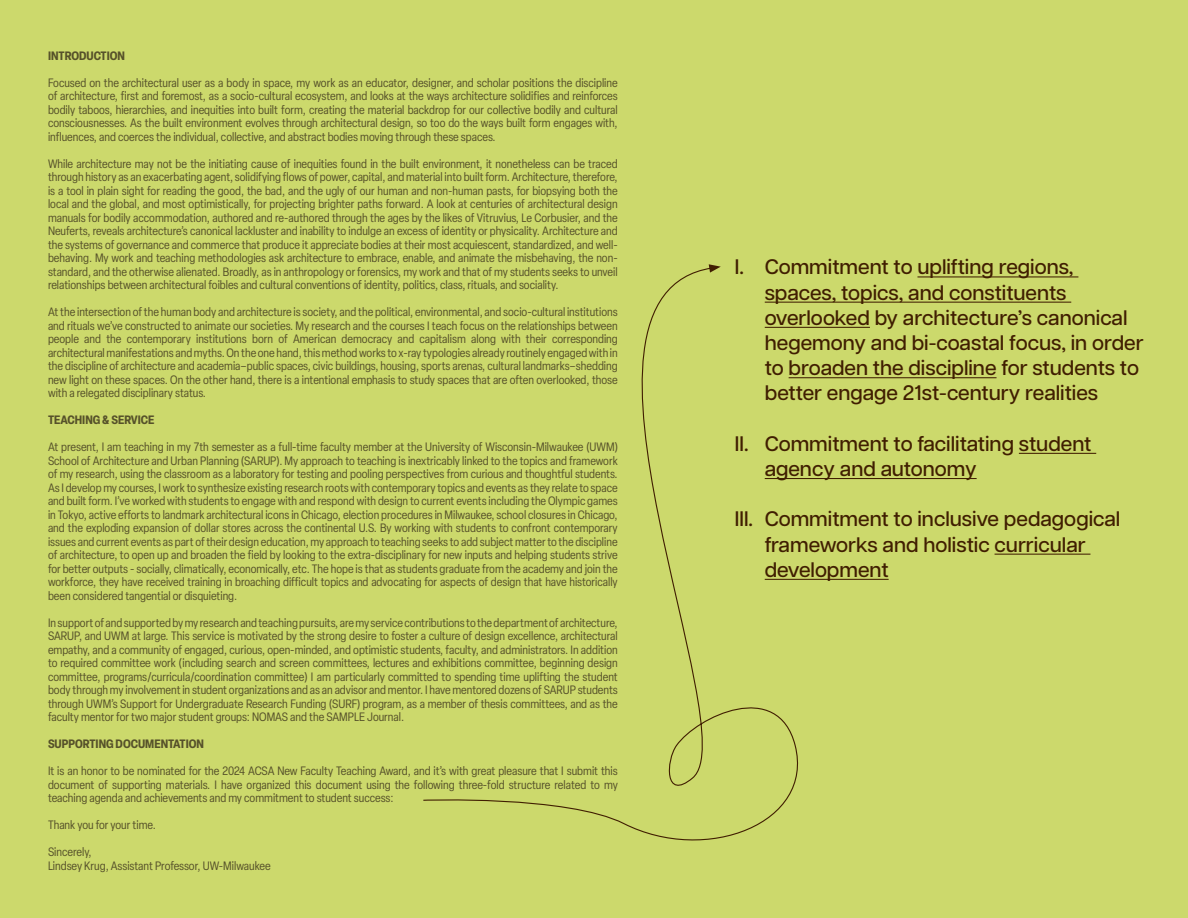
<style>
.page{position:relative;width:1188px;height:918px;background:#ccd96c}
.page>*{position:absolute;margin:0;border:0;box-sizing:border-box;transform-origin:0 0}
.t1{font:500 21px/25.2px "Articulat CF";color:#401e01}
.t2{font:condensed 12px/13.5px "Elza";color:#56512a;text-align:justify}
.t3{font:700 condensed 12px "Elza";color:#56512a}
</style>
<div class="page">
<hr style="left:917px;top:276px;width:161px;height:1px;background:#401e01">
<hr style="left:765px;top:302px;width:306px;height:1px;background:#401e01">
<hr style="left:765px;top:327px;width:105px;height:1px;background:#401e01">
<hr style="left:789px;top:377px;width:208px;height:1px;background:#401e01">
<hr style="left:1019px;top:453px;width:77px;height:1px;background:#401e01">
<hr style="left:765px;top:478px;width:212px;height:1px;background:#401e01">
<hr style="left:995px;top:554px;width:95px;height:1px;background:#401e01">
<hr style="left:765px;top:579px;width:124px;height:1px;background:#401e01">
<svg style="left:423px;top:268px;width:392px;height:573px"></svg>
<svg style="left:709px;top:264px;width:12px;height:9px"></svg>
<p class="t3" style="left:48px;top:47px;width:79px">INTRODUCTION</p>
<p class="t2" style="left:48px;top:75px;width:571px">Focused on the architectural user as a body in space, my work as an educator, designer, and scholar positions the discipline of architecture, first and foremost, as a socio-cultural ecosystem, and looks at the ways architecture solidifies and reinforces bodily taboos, hierarchies, and inequities into built form, creating the material backdrop for our collective bodily and cultural consciousnesses. As the built environment evolves through architectural design, so too do the ways built form engages with, influences, and coerces the individual, collective, and abstract bodies moving through these spaces.</p>
<p class="t2" style="left:48px;top:156px;width:571px">While architecture may not be the initiating cause of inequities found in the built environment, it nonetheless can be traced through history as an exacerbating agent, solidifying flows of power, capital, and material into built form. Architecture, therefore, is a tool in plain sight for reading the good, the bad, and the ugly of our human and non-human pasts, for biopsying both the local and the global, and most optimistically, for projecting brighter paths forward. A look at centuries of architectural design manuals for bodily accommodation, authored and re-authored through the ages by the likes of Vitruvius, Le Corbusier, and the Neuferts, reveals architecture’s canonical lackluster and inability to indulge an excess of identity or physicality. Architecture and the systems of governance and commerce that produce it appreciate bodies at their most acquiescent, standardized, and well&shy;behaving. My work and teaching methodologies ask architecture to embrace, enable, and animate the misbehaving, the non&shy;standard, and the otherwise alienated. Broadly, as in anthropology or forensics, my work and that of my students seeks to unveil relationships between architectural foibles and cultural conventions of identity, politics, class, rituals, and sociality.</p>
<p class="t2" style="left:48px;top:305px;width:571px">At the intersection of the human body and architecture is society, and the political, environmental, and socio-cultural institutions and rituals we’ve constructed to animate our societies. My research and the courses I teach focus on the relationships between people and the contemporary institutions born of American democracy and capitalism along with their corresponding architectural manifestations and myths. On the one hand, this method works to x-ray typologies already routinely engaged with in the discipline of architecture and academia–public spaces, civic buildings, housing, sports arenas, cultural landmarks–shedding new light on these spaces. On the other hand, there is a intentional emphasis to study spaces that are often overlooked, those with a relegated disciplinary status.</p>
<p class="t3" style="left:48px;top:412px;width:108px">TEACHING &amp; SERVICE</p>
<p class="t2" style="left:48px;top:440px;width:571px">At present, I am teaching in my 7th semester as a full-time faculty member at the University of Wisconsin-Milwaukee (UWM)<br>School of Architecture and Urban Planning (SARUP). My approach to teaching is inextricably linked to the topics and framework of my research, using the classroom as a laboratory for testing and pooling perspectives from curious and thoughtful students.<br>As I develop my courses, I work to synthesize existing research roots with contemporary topics and events as they relate to space and built form. I’ve worked with students to engage with and respond with design to current events including the Olympic games in Tokyo, active efforts to landmark architectural icons in Chicago, election procedures in Milwaukee, school closures in Chicago, and the exploding expansion of dollar stores across the continental U.S. By working with students to confront contemporary issues and current events as part of their design education, my approach to teaching seeks to add subject matter to the discipline of architecture, to open up and broaden the field by looking to the extra-disciplinary for new inputs and helping students strive for better outputs - socially, climatically, economically, etc. The hope is that as students graduate from the academy and join the workforce, they have received training in broaching difficult topics and advocating for aspects of design that have historically been considered tangential or disquieting.</p>
<p class="t2" style="left:48px;top:615px;width:571px">In support of and supported by my research and teaching pursuits, are my service contributions to the department of architecture, SARUP, and UWM at large. This service is motivated by the strong desire to foster a culture of design excellence, architectural empathy, and a community of engaged, curious, open-minded, and optimistic students, faculty, and administrators. In addition to required committee work (including search and screen committees, lectures and exhibitions committee, beginning design committee, programs/curricula/coordination committee) I am particularly committed to spending time uplifting the student body through my involvement in student organizations and as an advisor and mentor. I have mentored dozens of SARUP students through UWM’s Support for Undergraduate Research Funding (SURF) program, as a member of thesis committees, and as the faculty mentor for two major student groups: NOMAS and the SAMPLE Journal.</p>
<p class="t3" style="left:48px;top:736px;width:157px">SUPPORTING DOCUMENTATION</p>
<p class="t2" style="left:48px;top:764px;width:571px">It is an honor to be nominated for the 2024 ACSA New Faculty Teaching Award, and it’s with great pleasure that I submit this document of supporting materials. I have organized this document using the following three-fold structure related to my teaching agenda and achievements and my commitment to student success:</p>
<p class="t2" style="left:48px;top:818px;width:109px">Thank you for your time.</p>
<p class="t2" style="left:48px;top:845px;width:45px">Sincerely,</p>
<p class="t2" style="left:48px;top:858px;width:224px">Lindsey Krug, Assistant Professor, UW-Milwaukee</p>
<p class="t1" style="left:735px;top:253px;width:11px">I.</p>
<p class="t1" style="left:735px;top:430px;width:15px">II.</p>
<p class="t1" style="left:735px;top:505px;width:20px">III.</p>
<p class="t1" style="left:765px;top:253px;width:310px">Commitment to uplifting regions,</p>
<p class="t1" style="left:765px;top:278px;width:380px">spaces, topics, and constituents overlooked by architecture’s canonical hegemony and bi-coastal focus, in order to broaden the discipline for students to better engage 21st-century realities</p>
<p class="t1" style="left:765px;top:430px;width:328px">Commitment to facilitating student</p>
<p class="t1" style="left:765px;top:455px;width:213px">agency and autonomy</p>
<p class="t1" style="left:765px;top:505px;width:357px">Commitment to inclusive pedagogical frameworks and holistic curricular development</p>
</div>
